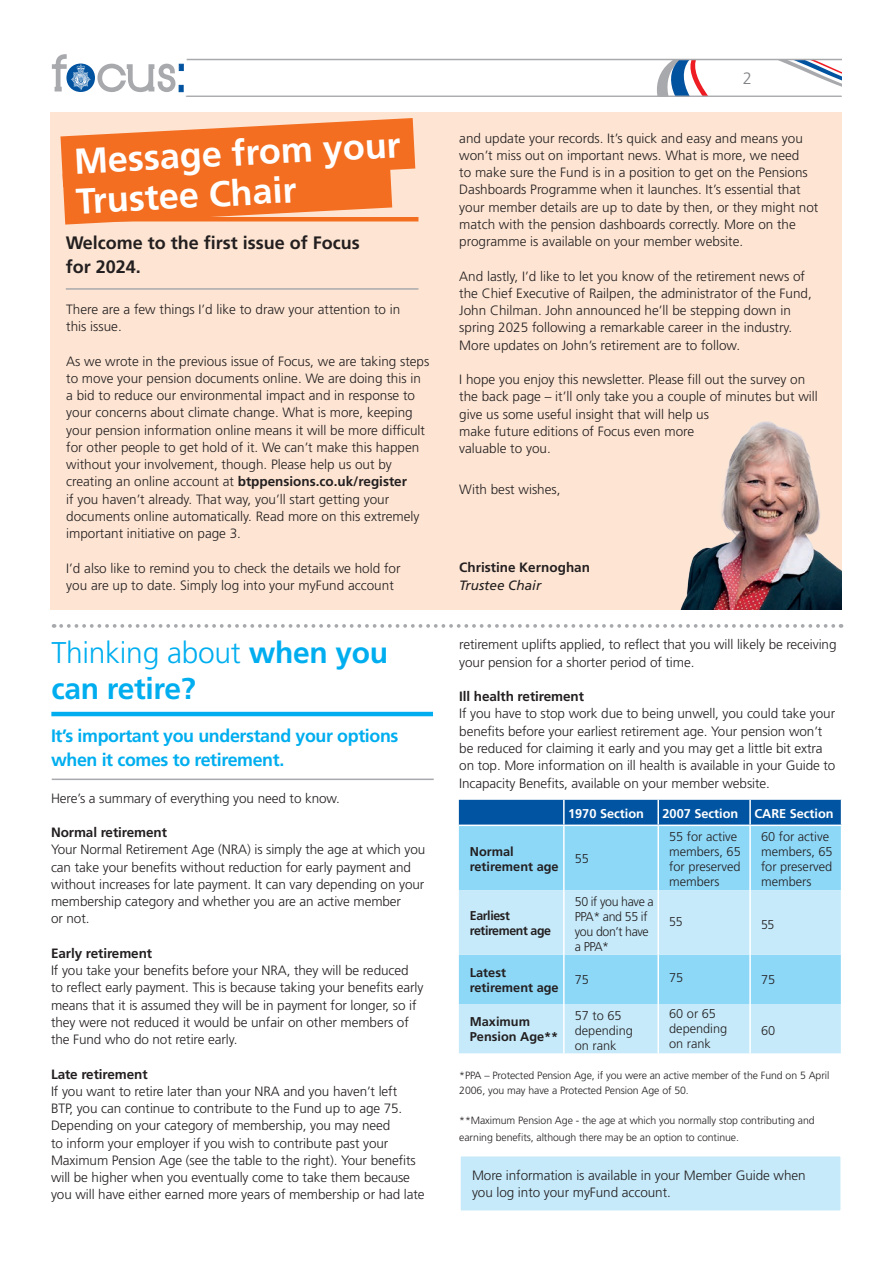
<style>
.page{position:relative;width:893px;height:1263px;background:#fff}
.page>*{position:absolute;margin:0;border:0;box-sizing:border-box;transform-origin:0 0}
.t1{font:36px "Frutiger LT 65 Bd";color:#fff}
.t2{font:30px/36px "Frutiger LT 65 Bd";letter-spacing:-.01em;color:#00aeef}
.t3{font:18px/24px "Frutiger LT 65 Bd";letter-spacing:-.02em;color:#00aeef}
.t4{font:18px "Frutiger LT 65 Bd";color:#231f20}
.t5{font:16.5px "Frutiger LT 45 Lt";color:#808285}
.t6{font:13.5px/17.2px "Frutiger LT 45 Lt";letter-spacing:-.005em;color:#231f20}
.t7{font:13.5px/18px "Frutiger LT 65 Bd";letter-spacing:-.005em;color:#231f20}
.Body_copy{font:12.75px/15px "Frutiger LT 45 Lt";color:#231f20}
.Body_copy-2{font:12.75px/15px "Frutiger LT 65 Bd";color:#231f20}
.Body_copy-3{font:12.75px/15px "Frutiger LT 45 Lt";letter-spacing:-.03em;color:#231f20}
.t8{font:12.75px "Frutiger LT 65 Bd";color:#fff}
.Body_copy-4{font:12.75px/15px "Frutiger LT 65 Bd";letter-spacing:-.03em;color:#231f20}
.t9{font:10.5px/15px "Frutiger LT 45 Lt";letter-spacing:-.005em;color:#231f20}
.s1{font-family:"Frutiger LT 65 Bd"}
.s2{font-family:"Frutiger LT 45 Lt"}
.s3{font-family:"Frutiger LT 56 It"}
</style>
<div class="page">
<div style="left:459px;top:1155px;width:383px;height:57px;background:#c6eafa;border:2px solid #fff"></div>
<svg style="left:657px;top:60px;width:185px;height:36px"></svg>
<hr style="left:187px;top:59px;width:655px;height:1px;background:#a8a9ad">
<svg style="left:51px;top:54px;width:133px;height:39px"></svg>
<hr style="left:187px;top:96px;width:655px;height:1px;background:#a8a9ad">
<hr style="left:186px;top:96px;width:655px;height:1px;background:#a8a9ad">
<hr style="left:51px;top:712px;width:382px;height:4px;background:#00aeef">
<hr style="left:52px;top:778px;width:382px;height:2px;background:#a8a9ad">
<div style="left:51px;top:112px;width:791px;height:498px;background:#fee5d3"></div>
<hr style="left:66px;top:217px;width:352px;height:4px;background:#f36e21">
<hr style="left:66px;top:288px;width:352px;height:2px;background:#a8a9ad">
<svg style="left:60px;top:118px;width:355px;height:107px"></svg>
<img style="left:680px;top:421px;width:162px;height:189px">
<div style="left:459px;top:826px;width:382px;height:64px;background:#8dd7f7"></div>
<svg style="left:459px;top:890px;width:382px;height:163px;background:#b4e4f9"></svg>
<div style="left:459px;top:800px;width:382px;height:24px;background:#0154a1"></div>
<hr style="left:563px;top:826px;width:2px;height:64px;background:#fff">
<hr style="left:657px;top:826px;width:2px;height:64px;background:#fff">
<hr style="left:749px;top:826px;width:2px;height:64px;background:#fff">
<hr style="left:563px;top:890px;width:2px;height:65px;background:#fff">
<hr style="left:657px;top:890px;width:2px;height:65px;background:#fff">
<hr style="left:749px;top:890px;width:2px;height:65px;background:#fff">
<hr style="left:563px;top:955px;width:2px;height:49px;background:#fff">
<hr style="left:657px;top:955px;width:2px;height:49px;background:#fff">
<hr style="left:749px;top:955px;width:2px;height:49px;background:#fff">
<hr style="left:563px;top:1004px;width:2px;height:49px;background:#fff">
<hr style="left:657px;top:1004px;width:2px;height:49px;background:#fff">
<hr style="left:749px;top:1004px;width:2px;height:49px;background:#fff">
<svg style="left:61px;top:624px;width:780px;height:4px"></svg>
<p class="t1" style="left:73px;top:140px;width:329px;rotate:-3deg">Message from your</p>
<p class="t1" style="left:75px;top:180px;width:222px;rotate:-3deg">Trustee Chair</p>
<p class="t4" style="left:66px;top:232px;width:295px">Welcome to the first issue of Focus</p>
<p class="t4" style="left:66px;top:256px;width:77px">for 2024.</p>
<p class="t6" style="left:66px;top:301px;width:336px">There are a few things I’d like to draw your attention to in</p>
<p class="t6" style="left:66px;top:318px;width:57px">this issue.</p>
<p class="t6" style="left:66px;top:353px;width:365px">As we wrote in the previous issue of Focus, we are taking steps to move your pension documents online. We are doing this in a bid to reduce our environmental impact and in response to your concerns about climate change. What is more, keeping your pension information online means it will be more difficult for other people to get hold of it. We can’t make this happen without your involvement, though. Please help us out by creating an online account at <span class="s1">btppensions.co.uk/register<br></span>if you haven’t already. That way, you’ll start getting your documents online automatically. Read more on this extremely important initiative on page 3.</p>
<p class="t6" style="left:66px;top:560px;width:336px">I’d also like to remind you to check the details we hold for you are up to date. Simply log into your myFund account</p>
<p class="t2" style="left:51px;top:634px;width:338px"><span class="s2">Thinking about</span> when you can retire?</p>
<p class="t3" style="left:51px;top:724px;width:349px">It’s important you understand your options when it comes to retirement.</p>
<p class="t6" style="left:51px;top:789px;width:291px">Here’s a summary of everything you need to know.</p>
<p class="t7" style="left:51px;top:823px;width:118px">Normal retirement</p>
<p class="t6" style="left:51px;top:841px;width:376px">Your Normal Retirement Age (NRA) is simply the age at which you can take your benefits without reduction for early payment and without increases for late payment. It can vary depending on your membership category and whether you are an active member</p>
<p class="t6" style="left:51px;top:910px;width:40px">or not.</p>
<p class="t7" style="left:51px;top:944px;width:103px">Early retirement</p>
<p class="t6" style="left:51px;top:962px;width:374px">If you take your benefits before your NRA, they will be reduced to reflect early payment. This is because taking your benefits early means that it is assumed they will be in payment for longer, so if they were not reduced it would be unfair on other members of</p>
<p class="t6" style="left:51px;top:1031px;width:188px">the Fund who do not retire early.</p>
<p class="t7" style="left:51px;top:1065px;width:98px">Late retirement</p>
<p class="t6" style="left:51px;top:1083px;width:375px">If you want to retire later than your NRA and you haven’t left<br>BTP, you can continue to contribute to the Fund up to age 75.<br>Depending on your category of membership, you may need<br>to inform your employer if you wish to contribute past your Maximum Pension Age (see the table to the right). Your benefits will be higher when you eventually come to take them because you will have either earned more years of membership or had late</p>
<p class="t5" style="left:743px;top:69px;width:11px">2</p>
<p class="t6" style="left:459px;top:129px;width:361px">and update your records. It’s quick and easy and means you won’t miss out on important news. What is more, we need<br>to make sure the Fund is in a position to get on the Pensions Dashboards Programme when it launches. It’s essential that your member details are up to date by then, or they might not match with the pension dashboards correctly. More on the programme is available on your member website.</p>
<p class="t6" style="left:459px;top:268px;width:354px">And lastly, I’d like to let you know of the retirement news of the Chief Executive of Railpen, the administrator of the Fund, John Chilman. John announced he’ll be stepping down in spring 2025 following a remarkable career in the industry.<br>More updates on John’s retirement are to follow.</p>
<p class="t6" style="left:459px;top:371px;width:360px">I hope you enjoy this newsletter. Please fill out the survey on the back page – it’ll only take you a couple of minutes but will give us some useful insight that will help us<br>make future editions of Focus even more<br>valuable to you.</p>
<p class="t6" style="left:459px;top:481px;width:103px">With best wishes,</p>
<p class="t7" style="left:459px;top:558px;width:132px">Christine Kernoghan<br><span class="s3">Trustee Chair</span></p>
<p class="t6" style="left:459px;top:636px;width:379px">retirement uplifts applied, to reflect that you will likely be receiving your pension for a shorter period of time.</p>
<p class="t7" style="left:459px;top:688px;width:126px">Ill health retirement</p>
<p class="t6" style="left:459px;top:705px;width:378px">If you have to stop work due to being unwell, you could take your benefits before your earliest retirement age. Your pension won’t be reduced for claiming it early and you may get a little bit extra on top. More information on ill health is available in your Guide to Incapacity Benefits, available on your member website.</p>
<p class="t8" style="left:568px;top:806px;width:77px">1970 Section</p>
<p class="t8" style="left:662px;top:806px;width:77px">2007 Section</p>
<p class="t8" style="left:754px;top:806px;width:81px">CARE Section</p>
<p class="Body_copy-2" style="left:470px;top:844px;width:90px">Normal retirement age</p>
<p class="Body_copy" style="left:575px;top:851px;width:16px">55</p>
<p class="Body_copy-4" style="left:470px;top:908px;width:83px">Earliest retirement age</p>
<p class="Body_copy-3" style="left:575px;top:894px;width:80px">50 if you have a<br>PPA* and 55 if you don’t have a PPA*</p>
<p class="Body_copy" style="left:669px;top:829px;width:73px">55 for active members, 65 for preserved members</p>
<p class="Body_copy" style="left:761px;top:830px;width:73px">60 for active members, 65 for preserved members</p>
<p class="Body_copy" style="left:669px;top:915px;width:15px">55</p>
<p class="Body_copy" style="left:761px;top:917px;width:15px">55</p>
<p class="Body_copy-2" style="left:470px;top:965px;width:90px">Latest retirement age</p>
<p class="Body_copy" style="left:575px;top:973px;width:16px">75</p>
<p class="Body_copy" style="left:669px;top:970px;width:16px">75</p>
<p class="Body_copy" style="left:761px;top:973px;width:16px">75</p>
<p class="Body_copy-2" style="left:470px;top:1014px;width:90px">Maximum<br>Pension Age**</p>
<p class="Body_copy" style="left:575px;top:1008px;width:60px">57 to 65 depending</p>
<p class="Body_copy" style="left:575px;top:1038px;width:43px">on rank</p>
<p class="Body_copy" style="left:669px;top:1006px;width:60px">60 or 65 depending</p>
<p class="Body_copy" style="left:669px;top:1036px;width:43px">on rank</p>
<p class="Body_copy" style="left:761px;top:1023px;width:16px">60</p>
<p class="t9" style="left:459px;top:1067px;width:372px">*PPA – Protected Pension Age, if you were an active member of the Fund on 5 April<br>2006, you may have a Protected Pension Age of 50.</p>
<p class="t9" style="left:459px;top:1111px;width:357px;line-height:17.2px">**Maximum Pension Age - the age at which you normally stop contributing and earning benefits, although there may be an option to continue.</p>
<p class="t6" style="left:472px;top:1166px;width:335px">More information is available in your Member Guide when you log into your myFund account.</p>
</div>
